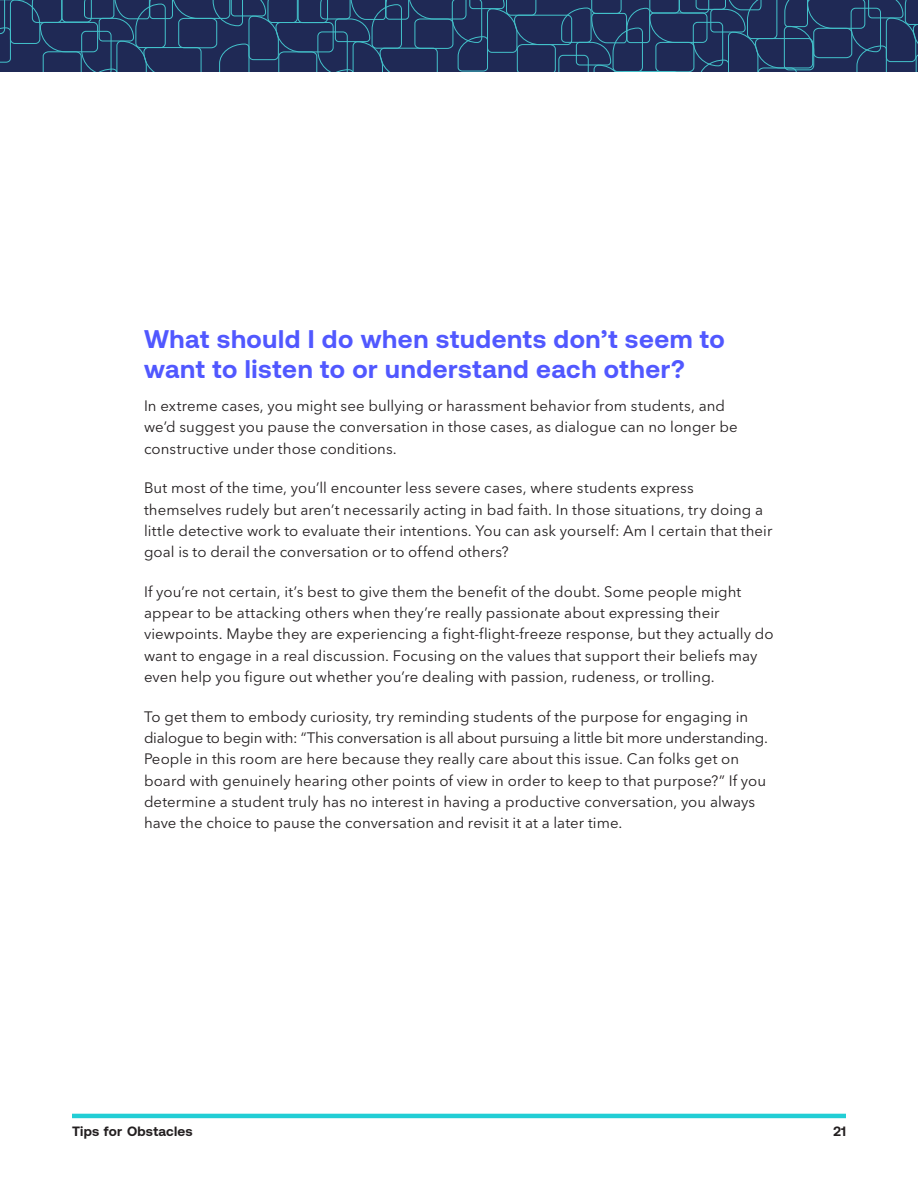
<style>
.page{position:relative;width:918px;height:1188px;background:#fff}
.page>*{position:absolute;margin:0;border:0;box-sizing:border-box;transform-origin:0 0}
.H1_TIP{font:700 25.5px/30px "Aeonik";letter-spacing:.025em;color:#5158ff}
.TX1{font:15px/21.3px "Avenir Next LT Pro";letter-spacing:.005em;color:#231f20}
.t1{font:700 13.5px "Aeonik";letter-spacing:.015em;color:#231f20}
</style>
<div class="page">
<svg style="left:0;top:0;width:918px;height:72px;background:#22375f"></svg>
<hr style="left:72px;top:1114px;width:774px;height:4px;background:#22ced5">
<p class="H1_TIP" style="left:144px;top:324px;width:582px">What should I do when students don’t seem to want to listen to or understand each other?</p>
<p class="TX1" style="left:144px;top:395px;width:595px">In extreme cases, you might see bullying or harassment behavior from students, and we’d suggest you pause the conversation in those cases, as dialogue can no longer be constructive under those conditions.</p>
<p class="TX1" style="left:144px;top:477px;width:630px">But most of the time, you’ll encounter less severe cases, where students express themselves rudely but aren’t necessarily acting in bad faith. In those situations, try doing a little detective work to evaluate their intentions. You can ask yourself: Am I certain that their goal is to derail the conversation or to offend others?</p>
<p class="TX1" style="left:144px;top:581px;width:631px">If you’re not certain, it’s best to give them the benefit of the doubt. Some people might appear to be attacking others when they’re really passionate about expressing their viewpoints. Maybe they are experiencing a fight-flight-freeze response, but they actually do want to engage in a real discussion. Focusing on the values that support their beliefs may even help you figure out whether you’re dealing with passion, rudeness, or trolling.</p>
<p class="TX1" style="left:144px;top:706px;width:626px">To get them to embody curiosity, try reminding students of the purpose for engaging in dialogue to begin with: “This conversation is all about pursuing a little bit more understanding.<br>People in this room are here because they really care about this issue. Can folks get on board with genuinely hearing other points of view in order to keep to that purpose?” If you determine a student truly has no interest in having a productive conversation, you always have the choice to pause the conversation and revisit it at a later time.</p>
<p class="t1" style="left:72px;top:1123px;width:122px">Tips for Obstacles</p>
<p class="t1" style="left:833px;top:1123px;width:14px">21</p>
</div>
